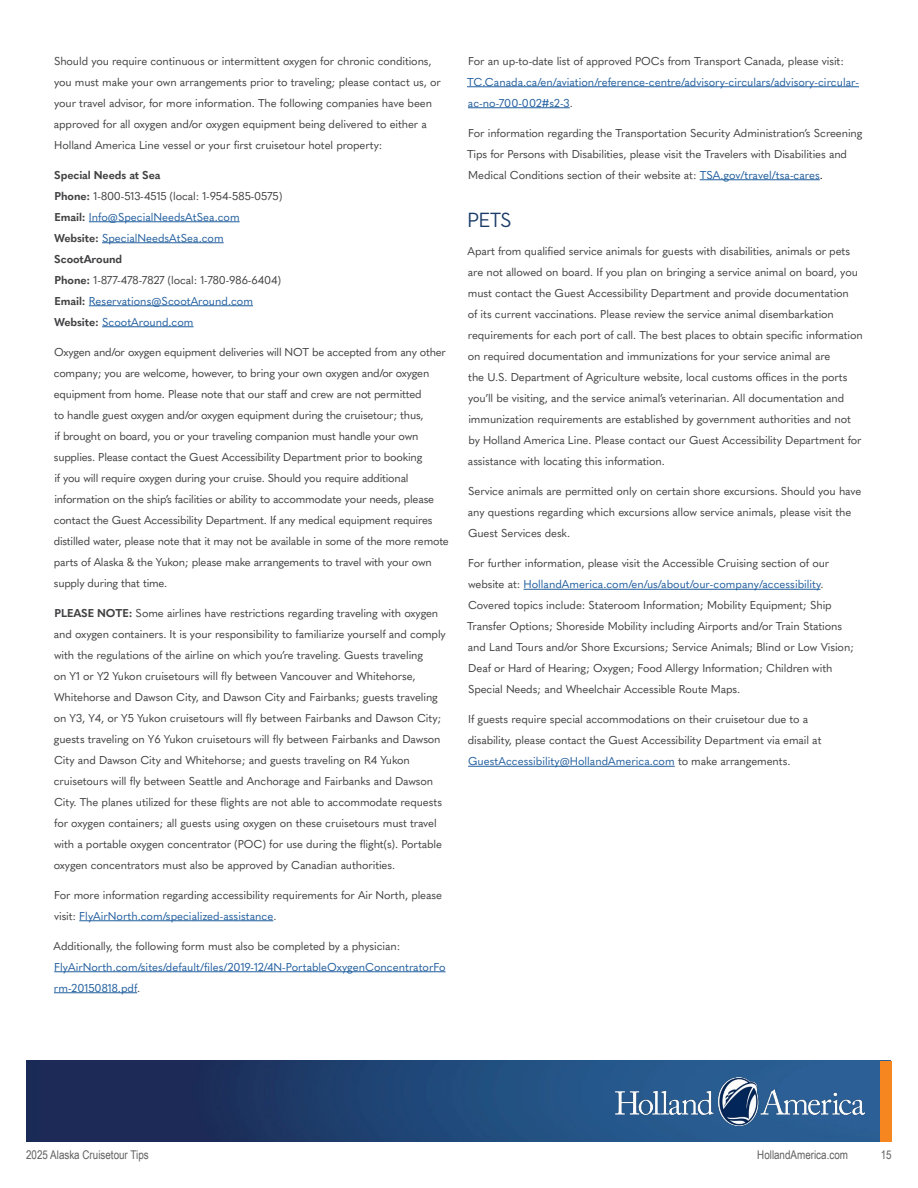
<style>
.page{position:relative;width:918px;height:1188px;background:#fff}
.page>*{position:absolute;margin:0;border:0;box-sizing:border-box;transform-origin:0 0}
.t1{font:21px "Neutraface 2 Text";color:#1b3c69}
.t2{font:12px "Arial Narrow";color:#606060}
.t3{font:11.25px/21px "Quasimoda";letter-spacing:-.01em;color:#414042}
.t4{font:11.25px/21px "Quasimoda";color:#215e9e}
.t5{font:700 11.25px "Quasimoda";letter-spacing:-.01em;color:#414042}
.s1{font-weight:700}
.s2{font-weight:700;color:#414042}
.s3{color:#215e9e}
.s4{color:#414042}
.s5{color:#000}
</style>
<div class="page">
<img style="left:27px;top:1061px;width:854px;height:81px">
<img style="left:616px;top:1078px;width:248px;height:47px">
<div style="left:881px;top:1061px;width:11px;height:81px;background:#f6861f"></div>
<hr style="left:89px;top:221px;width:151px;height:1px;background:#215e9e">
<hr style="left:102px;top:242px;width:122px;height:1px;background:#215e9e">
<hr style="left:89px;top:305px;width:164px;height:1px;background:#215e9e">
<hr style="left:102px;top:326px;width:92px;height:1px;background:#215e9e">
<hr style="left:79px;top:920px;width:194px;height:1px;background:#215e9e">
<hr style="left:54px;top:971px;width:392px;height:1px;background:#215e9e">
<hr style="left:54px;top:992px;width:83px;height:1px;background:#215e9e">
<hr style="left:467px;top:86px;width:392px;height:1px;background:#215e9e">
<hr style="left:468px;top:107px;width:102px;height:1px;background:#215e9e">
<hr style="left:700px;top:179px;width:120px;height:1px;background:#215e9e">
<hr style="left:524px;top:589px;width:296px;height:1px;background:#215e9e">
<hr style="left:468px;top:766px;width:207px;height:1px;background:#215e9e">
<p class="t3" style="left:54px;top:49px;width:388px">Should you require continuous or intermittent oxygen for chronic conditions, you must make your own arrangements prior to traveling; please contact us, or your travel advisor, for more information. The following companies have been approved for all oxygen and/or oxygen equipment being delivered to either a Holland America Line vessel or your first cruisetour hotel property:</p>
<h3 class="t5" style="left:54px;top:166px;width:108px">Special Needs at Sea</h3>
<p class="t3" style="left:54px;top:184px;width:230px"><span class="s1">Phone:</span> 1-800-513-4515 (local: 1-954-585-0575)</p>
<p class="t4" style="left:54px;top:205px;width:187px"><span class="s2">Email:</span> Info@SpecialNeedsAtSea.com</p>
<p class="t4" style="left:54px;top:226px;width:171px"><span class="s2">Website:</span> SpecialNeedsAtSea.com</p>
<h3 class="t5" style="left:54px;top:250px;width:69px">ScootAround</h3>
<p class="t3" style="left:54px;top:268px;width:228px"><span class="s1">Phone:</span> 1-877-478-7827 (local: 1-780-986-6404)</p>
<p class="t4" style="left:54px;top:289px;width:200px"><span class="s2">Email:</span> Reservations@ScootAround.com</p>
<p class="t4" style="left:54px;top:310px;width:141px"><span class="s2">Website:</span> ScootAround.com</p>
<p class="t3" style="left:54px;top:340px;width:397px">Oxygen and/or oxygen equipment deliveries will NOT be accepted from any other company; you are welcome, however, to bring your own oxygen and/or oxygen equipment from home. Please note that our staff and crew are not permitted<br>to handle guest oxygen and/or oxygen equipment during the cruisetour; thus,<br>if brought on board, you or your traveling companion must handle your own supplies. Please contact the Guest Accessibility Department prior to booking<br>if you will require oxygen during your cruise. Should you require additional information on the ship’s facilities or ability to accommodate your needs, please contact the Guest Accessibility Department. If any medical equipment requires distilled water, please note that it may not be available in some of the more remote parts of Alaska &amp; the Yukon; please make arrangements to travel with your own supply during that time.</p>
<p class="t3" style="left:54px;top:602px;width:394px"><span class="s1">PLEASE NOTE:</span> Some airlines have restrictions regarding traveling with oxygen and oxygen containers. It is your responsibility to familiarize yourself and comply with the regulations of the airline on which you’re traveling. Guests traveling<br>on Y1 or Y2 Yukon cruisetours will fly between Vancouver and Whitehorse, Whitehorse and Dawson City, and Dawson City and Fairbanks; guests traveling on Y3, Y4, or Y5 Yukon cruisetours will fly between Fairbanks and Dawson City; guests traveling on Y6 Yukon cruisetours will fly between Fairbanks and Dawson City and Dawson City and Whitehorse; and guests traveling on R4 Yukon cruisetours will fly between Seattle and Anchorage and Fairbanks and Dawson City. The planes utilized for these flights are not able to accommodate requests for oxygen containers; all guests using oxygen on these cruisetours must travel with a portable oxygen concentrator (POC) for use during the flight(s). Portable oxygen concentrators must also be approved by Canadian authorities.</p>
<p class="t3" style="left:54px;top:884px;width:390px">For more information regarding accessibility requirements for Air North, please visit: <span class="s3">FlyAirNorth.com/specialized-assistance</span>.</p>
<p class="t4" style="left:54px;top:935px;width:393px"><span class="s4">Additionally, the following form must also be completed by a physician:<br></span>FlyAirNorth.com/sites/default/files/2019-12/4N-PortableOxygenConcentratorFo rm-20150818.pdf<span class="s4">.</span></p>
<p class="t4" style="left:467px;top:49px;width:394px"><span class="s4">For an up-to-date list of approved POCs from Transport Canada, please visit:<br></span>TC.Canada.ca/en/aviation/reference-centre/advisory-circulars/advisory-circular&shy;ac-no-700-002#s2-3<span class="s4">.</span></p>
<p class="t3" style="left:467px;top:121px;width:397px">For information regarding the Transportation Security Administration’s Screening<br>Tips for Persons with Disabilities, please visit the Travelers with Disabilities and<br>Medical Conditions section of their website at: <span class="s3">TSA.gov/travel/tsa-cares</span><span class="s5">.</span></p>
<h2 class="t1" style="left:467px;top:206px;width:46px">PETS</h2>
<p class="t3" style="left:468px;top:240px;width:397px">Apart from qualified service animals for guests with disabilities, animals or pets are not allowed on board. If you plan on bringing a service animal on board, you must contact the Guest Accessibility Department and provide documentation<br>of its current vaccinations. Please review the service animal disembarkation requirements for each port of call. The best places to obtain specific information on required documentation and immunizations for your service animal are<br>the U.S. Department of Agriculture website, local customs offices in the ports you’ll be visiting, and the service animal’s veterinarian. All documentation and immunization requirements are established by government authorities and not by Holland America Line. Please contact our Guest Accessibility Department for assistance with locating this information.</p>
<p class="t3" style="left:468px;top:480px;width:395px">Service animals are permitted only on certain shore excursions. Should you have any questions regarding which excursions allow service animals, please visit the<br>Guest Services desk.</p>
<p class="t3" style="left:467px;top:552px;width:389px">For further information, please visit the Accessible Cruising section of our website at: <span class="s3">HollandAmerica.com/en/us/about/our-company/accessibility</span>.<br>Covered topics include: Stateroom Information; Mobility Equipment; Ship Transfer Options; Shoreside Mobility including Airports and/or Train Stations and Land Tours and/or Shore Excursions; Service Animals; Blind or Low Vision; Deaf or Hard of Hearing; Oxygen; Food Allergy Information; Children with Special Needs; and Wheelchair Accessible Route Maps.</p>
<p class="t3" style="left:468px;top:708px;width:355px">If guests require special accommodations on their cruisetour due to a disability, please contact the Guest Accessibility Department via email at<br><span class="s3">GuestAccessibility@HollandAmerica.com</span> to make arrangements.</p>
<p class="t2" style="left:26px;top:1146px;width:124px">2025 Alaska Cruisetour Tips</p>
<p class="t2" style="left:757px;top:1146px;width:92px">HollandAmerica.com</p>
<p class="t2" style="left:881px;top:1146px;width:12px">15</p>
</div>
